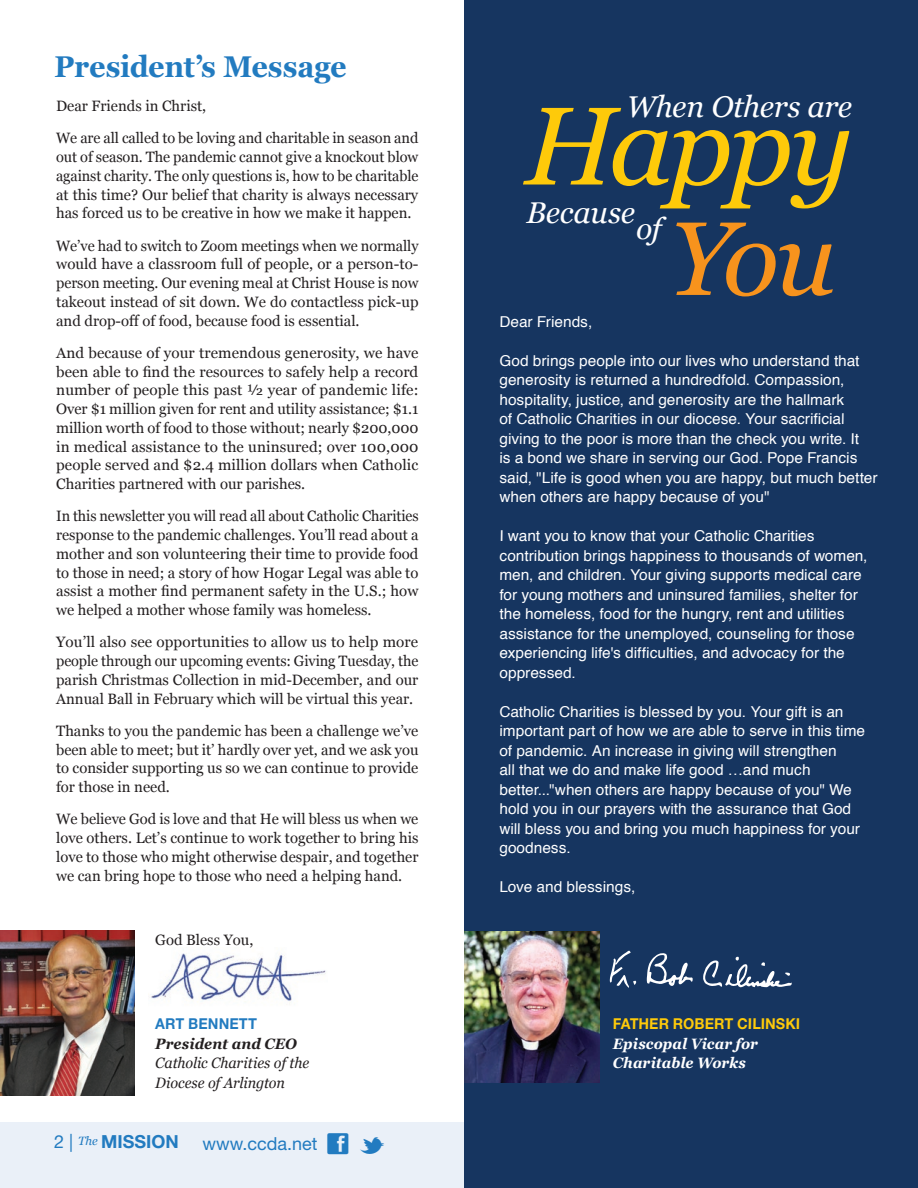
<style>
.page{position:relative;width:918px;height:1188px;background:#fff}
.page>*{position:absolute;margin:0;border:0;box-sizing:border-box;transform-origin:0 0}
.t1{font:italic 110.55px "Georgia";color:#feca0a}
.t2{font:italic 104.4px "Georgia";color:#f7931d}
.t3{font:italic 30px "Georgia";letter-spacing:-.005em;color:#fff}
.t4{font:700 30px "Georgia";color:#227bc0;scale:.95 1}
.t5{font:700 18px "Helvetica Neue LT";color:#227bc0}
.t6{font:18px "Helvetica Neue LT";color:#227bc0}
.t7{font:15px/18.8px "Georgia";color:#231f20;text-align:justify}
.t8{font:15px/19.5px "Helvetica";color:#fff}
.t9{font:15px/18.8px "Georgia";color:#231f20;text-align:justify;scale:.96 1}
.t10{font:italic 15px/19.5px "Georgia";letter-spacing:-.005em;color:#231f20;scale:.95 1}
.t11{font:italic 700 15px/19.5px "Georgia";letter-spacing:.005em;color:#fff;scale:.95 1}
.t12{font:700 15px "Helvetica Neue LT";color:#feca0a;scale:.95 1}
.t13{font:italic 700 15px "Georgia";letter-spacing:.005em;color:#231f20;scale:.95 1}
.t14{font:700 15px "Helvetica Neue LT";color:#227bc0;scale:.95 1}
.s1{font-weight:400}
</style>
<div class="page">
<div style="left:0;top:1122px;width:918px;height:66px;background:#eaf0f8"></div>
<div style="left:464px;top:0;width:454px;height:1188px;background:#163560"></div>
<img style="left:0;top:931px;width:135px;height:164px">
<img style="left:151px;top:953px;width:175px;height:50px">
<svg style="left:647px;top:953px;width:46px;height:33px"></svg>
<svg style="left:703px;top:957px;width:89px;height:30px"></svg>
<svg style="left:610px;top:950px;width:27px;height:38px"></svg>
<img style="left:464px;top:932px;width:135px;height:151px">
<h3 class="t4" style="left:54px;top:44px;width:310px">President’s Message</h3>
<p class="t7" style="left:56px;top:89px;width:364px;line-height:32.2px">Dear Friends in Christ,<br>We are all called to be loving and charitable in season and</p>
<p class="t7" style="left:56px;top:147px;width:364px">out of season. The pandemic cannot give a knockout blow against charity. The only questions is, how to be charitable at this time? Our belief that charity is always necessary has forced us to be creative in how we make it happen.</p>
<p class="t7" style="left:56px;top:236px;width:364px">We’ve had to switch to Zoom meetings when we normally would have a classroom full of people, or a person-to&shy;person meeting. Our evening meal at Christ House is now takeout instead of sit down. We do contactless pick-up and drop-off of food, because food is essential.</p>
<p class="t7" style="left:56px;top:343px;width:364px">And because of your tremendous generosity, we have been able to find the resources to safely help a record number of people this past ½ year of pandemic life:<br>Over $1 million given for rent and utility assistance; $1.1 million worth of food to those without; nearly $200,000 in medical assistance to the uninsured; over 100,000 people served and $2.4 million dollars when Catholic Charities partnered with our parishes.</p>
<p class="t9" style="left:56px;top:506px;width:379px">In this newsletter you will read all about Catholic Charities response to the pandemic challenges. You’ll read about a mother and son volunteering their time to provide food to those in need; a story of how Hogar Legal was able to assist a mother find permanent safety in the U.S.; how we helped a mother whose family was homeless.</p>
<p class="t7" style="left:56px;top:632px;width:364px">You’ll also see opportunities to allow us to help more people through our upcoming events: Giving Tuesday, the parish Christmas Collection in mid-December, and our Annual Ball in February which will be virtual this year.</p>
<p class="t7" style="left:56px;top:721px;width:364px">Thanks to you the pandemic has been a challenge we’ve been able to meet; but it’ hardly over yet, and we ask you to consider supporting us so we can continue to provide for those in need.</p>
<p class="t7" style="left:56px;top:809px;width:364px">We believe God is love and that He will bless us when we love others. Let’s continue to work together to bring his love to those who might otherwise despair, and together we can bring hope to those who need a helping hand.</p>
<p class="t7" style="left:155px;top:930px;width:100px">God Bless You,</p>
<p class="t14" style="left:155px;top:1014px;width:109px">ART BENNETT</p>
<p class="t13" style="left:155px;top:1032px;width:151px">President and CEO</p>
<p class="t10" style="left:155px;top:1052px;width:164px">Catholic Charities of the<br>Diocese of Arlington</p>
<p class="t5" style="left:54px;top:1131px;width:126px"><span class="s1">2 |</span> <sup>The</sup> MISSION</p>
<p class="t6" style="left:203px;top:1133px;width:116px">www.ccda.net</p>
<h3 class="t3" style="left:626px;top:85px;width:228px">When Others are</h3>
<h1 class="t1" style="left:524px;top:66px;width:332px">Happy</h1>
<h3 class="t3" style="left:526px;top:191px;width:111px">Because</h3>
<h3 class="t3" style="left:636px;top:207px;width:27px">of</h3>
<h2 class="t2" style="left:668px;top:183px;width:172px">You</h2>
<p class="t8" style="left:500px;top:312px;width:95px">Dear Friends,</p>
<p class="t8" style="left:499px;top:351px;width:380px">God brings people into our lives who understand that generosity is returned a hundredfold. Compassion, hospitality, justice, and generosity are the hallmark<br>of Catholic Charities in our diocese. Your sacrificial giving to the poor is more than the check you write. It<br>is a bond we share in serving our God. Pope Francis said, "Life is good when you are happy, but much better when others are happy because of you"</p>
<p class="t8" style="left:499px;top:527px;width:370px">I want you to know that your Catholic Charities contribution brings happiness to thousands of women, men, and children. Your giving supports medical care for young mothers and uninsured families, shelter for the homeless, food for the hungry, rent and utilities assistance for the unemployed, counseling for those experiencing life's difficulties, and advocacy for the oppressed.</p>
<p class="t8" style="left:499px;top:702px;width:368px">Catholic Charities is blessed by you. Your gift is an important part of how we are able to serve in this time of pandemic. An increase in giving will strengthen<br>all that we do and make life good …and much better..."when others are happy because of you" We hold you in our prayers with the assurance that God will bless you and bring you much happiness for your goodness.</p>
<p class="t8" style="left:499px;top:878px;width:138px">Love and blessings,</p>
<p class="t12" style="left:613px;top:1014px;width:199px">FATHER ROBERT CILINSKI</p>
<p class="t11" style="left:613px;top:1033px;width:154px">Episcopal Vicar for<br>Charitable Works</p>
</div>
